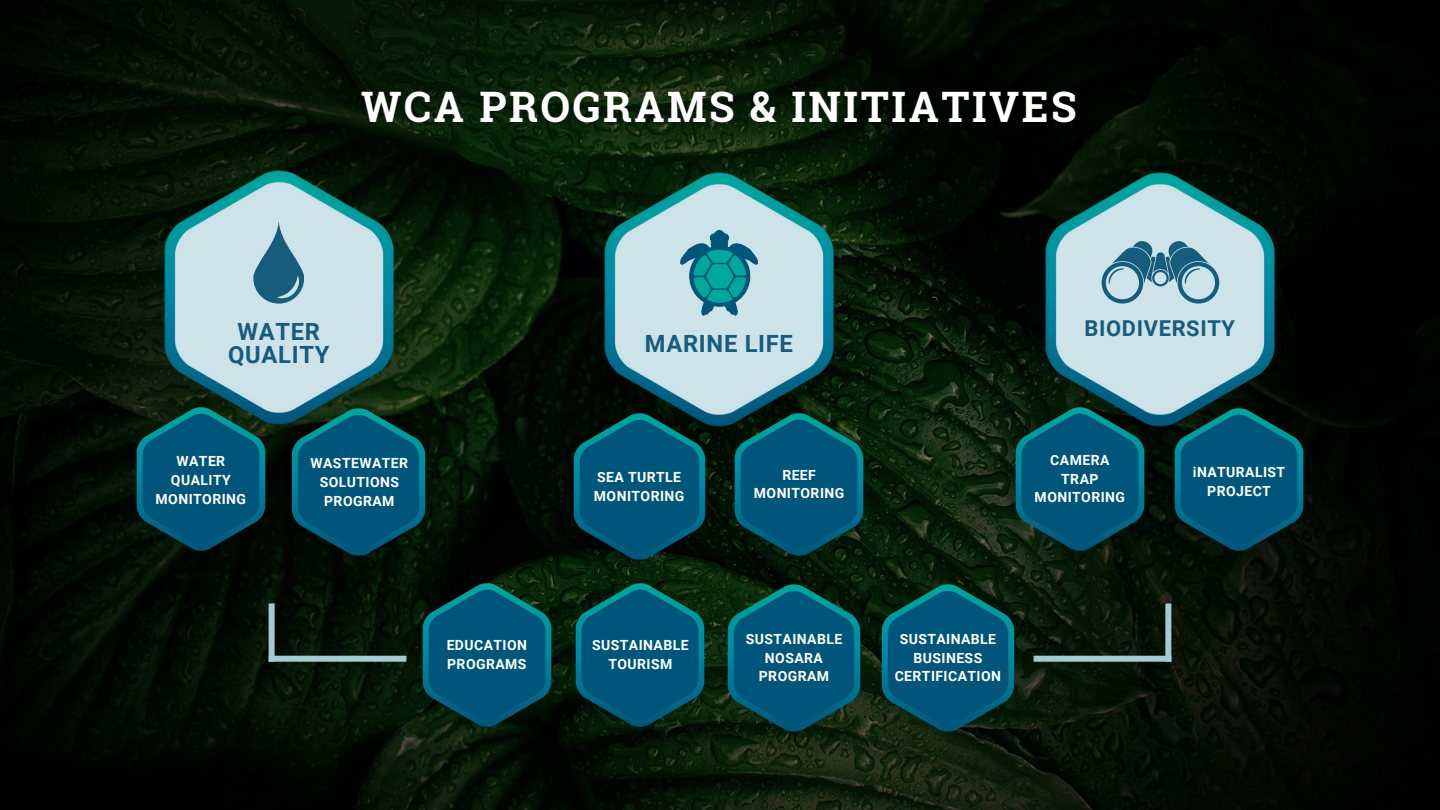
<style>
.page{position:relative;width:1440px;height:810px;background:#fff}
.page>*{position:absolute;margin:0;border:0;box-sizing:border-box;transform-origin:0 0}
.t1{font:700 42px "Roboto Slab";letter-spacing:.06em;color:#fff}
.t2{font:700 23.8px/23.2px "Roboto";letter-spacing:.03em;color:#165c7d;text-align:center}
.t3{font:700 21.8px "Roboto";letter-spacing:.03em;color:#165c7d}
.t4{font:700 14px/18.6px "Roboto";letter-spacing:.03em;color:#fff;text-align:center}
</style>
<div class="page">
<img style="left:0;top:0;width:1440px;height:810px">
<img style="left:159px;top:167px;width:240px;height:262px">
<svg style="left:253px;top:219px;width:51px;height:85px;background:#6d9cb0"></svg>
<img style="left:599px;top:167px;width:241px;height:264px">
<svg style="left:680px;top:230px;width:78px;height:86px;background:#55a7b2"></svg>
<img style="left:1040px;top:167px;width:240px;height:264px">
<svg style="left:1102px;top:241px;width:117px;height:63px;background:#86aebf"></svg>
<img style="left:880px;top:581px;width:135px;height:153px">
<img style="left:133px;top:406px;width:135px;height:147px">
<img style="left:573px;top:581px;width:135px;height:147px">
<img style="left:732px;top:411px;width:135px;height:147px">
<img style="left:1012px;top:406px;width:135px;height:147px">
<img style="left:726px;top:581px;width:135px;height:153px">
<img style="left:572px;top:411px;width:135px;height:151px">
<img style="left:293px;top:406px;width:133px;height:153px">
<img style="left:419px;top:581px;width:135px;height:147px">
<img style="left:1172px;top:406px;width:135px;height:147px">
<div style="left:269px;top:656px;width:137px;height:6px;background:#a7c9d4"></div>
<div style="left:269px;top:603px;width:6px;height:59px;background:#a7c9d4"></div>
<div style="left:1034px;top:656px;width:137px;height:6px;background:#a7c9d4"></div>
<div style="left:1165px;top:603px;width:6px;height:59px;background:#a7c9d4"></div>
<p class="t1" style="left:361px;top:78px;width:717px">WCA PROGRAMS &amp; INITIATIVES</p>
<p class="t2" style="left:228px;top:320px;width:103px">WATER<br>QUALITY</p>
<h2 class="t2" style="left:645px;top:332px;width:149px">MARINE LIFE</h2>
<h3 class="t3" style="left:1084px;top:315px;width:152px">BIODIVERSITY</h3>
<p class="t4" style="left:156px;top:452px;width:92px">WATER<br>QUALITY<br>MONITORING</p>
<p class="t4" style="left:310px;top:454px;width:99px">WASTEWATER<br>SOLUTIONS<br>PROGRAM</p>
<p class="t4" style="left:447px;top:636px;width:82px;text-align:left">EDUCATION<br>PROGRAMS</p>
<h3 class="t4" style="left:594px;top:468px;width:92px;text-align:left">SEA TURTLE<br>MONITORING</h3>
<h2 class="t4" style="left:592px;top:636px;width:98px">SUSTAINABLE<br>TOURISM</h2>
<h3 class="t4" style="left:754px;top:466px;width:92px">REEF<br>MONITORING</h3>
<h3 class="t4" style="left:1035px;top:451px;width:92px">CAMERA<br>TRAP<br>MONITORING</h3>
<h3 class="t4" style="left:746px;top:630px;width:98px">SUSTAINABLE<br>NOSARA<br>PROGRAM</h3>
<p class="t4" style="left:895px;top:630px;width:108px">SUSTAINABLE<br>BUSINESS<br>CERTIFICATION</p>
<p class="t4" style="left:1193px;top:463px;width:94px">iNATURALIST</p>
<p class="t4" style="left:1207px;top:482px;width:65px">PROJECT</p>
</div>
